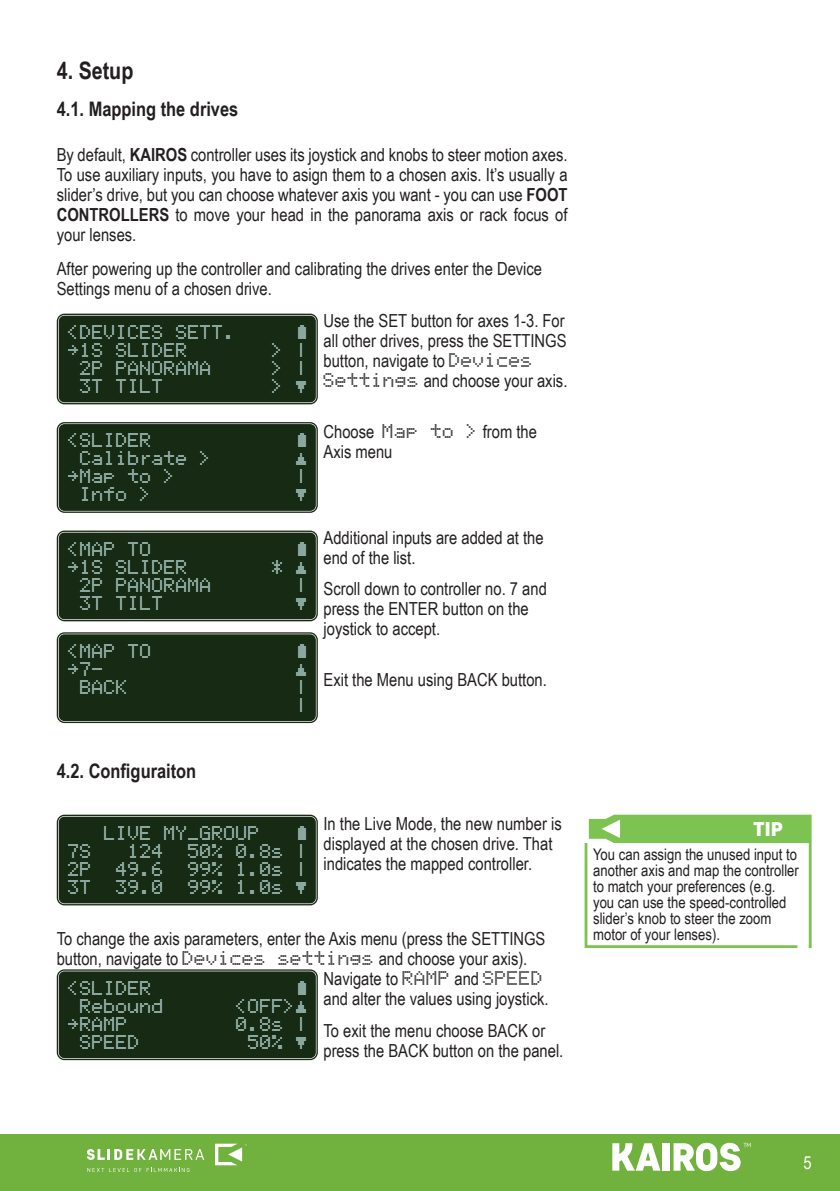
<style>
.page{position:relative;width:840px;height:1191px;background:#fff}
.page>*{position:absolute;margin:0;border:0;box-sizing:border-box;transform-origin:0 0}
.t1{font:700 24px "Arial Narrow";color:#231f20}
.t2{font:700 20px "Arial Narrow";color:#231f20}
.t3{font:900 20px "Core Sans D75";color:#fff}
.t4{font:18px/20px "Arial Narrow";color:#231f20}
.t5{font:18px "Arial Narrow";color:#fff}
.t6{font:16px/16px "Arial Narrow";color:#231f20}
.EKRAN_NEW{font:14px "KAIROS LCD";color:#c6e9e9}
.s1{font-weight:700}
.s2{font-family:"KAIROS LCD";font-size:14px}
</style>
<div class="page">
<div style="left:0;top:1134px;width:839px;height:57px;background:#71b13d"></div>
<svg style="left:87px;top:1167px;width:102px;height:5px"></svg>
<svg style="left:215px;top:1143px;width:32px;height:22px"></svg>
<svg style="left:87px;top:1149px;width:117px;height:10px"></svg>
<svg style="left:612px;top:1143px;width:48px;height:27px"></svg>
<div style="left:662px;top:1143px;width:7px;height:27px;background:#fff"></div>
<svg style="left:673px;top:1142px;width:77px;height:29px"></svg>
<div style="left:59px;top:816px;width:256px;height:87px;background:#172a13;border-radius:6px"></div>
<div style="left:57px;top:814px;width:260px;height:91px;border:1px solid #172a13;border-radius:7px"></div>
<div style="left:59px;top:817px;width:256px;height:85px;border:1px solid #172a13;border-radius:4px"></div>
<svg style="left:584px;top:814px;width:228px;height:134px"></svg>
<div style="left:59px;top:316px;width:256px;height:86px;background:#172a13;border-radius:6px"></div>
<div style="left:57px;top:314px;width:260px;height:90px;border:1px solid #172a13;border-radius:7px"></div>
<div style="left:59px;top:316px;width:256px;height:86px;border:1px solid #172a13;border-radius:4px"></div>
<div style="left:59px;top:424px;width:256px;height:87px;background:#172a13;border-radius:6px"></div>
<div style="left:57px;top:422px;width:260px;height:91px;border:1px solid #172a13;border-radius:7px"></div>
<div style="left:59px;top:425px;width:256px;height:85px;border:1px solid #172a13;border-radius:4px"></div>
<div style="left:59px;top:532px;width:256px;height:87px;background:#172a13;border-radius:6px"></div>
<div style="left:57px;top:530px;width:260px;height:91px;border:1px solid #172a13;border-radius:7px"></div>
<div style="left:59px;top:533px;width:256px;height:85px;border:1px solid #172a13;border-radius:4px"></div>
<div style="left:59px;top:971px;width:256px;height:87px;background:#172a13;border-radius:6px"></div>
<div style="left:57px;top:969px;width:260px;height:91px;border:1px solid #172a13;border-radius:7px"></div>
<div style="left:59px;top:972px;width:256px;height:85px;border:1px solid #172a13;border-radius:4px"></div>
<div style="left:59px;top:634px;width:256px;height:87px;background:#172a13;border-radius:6px"></div>
<div style="left:57px;top:632px;width:260px;height:91px;border:1px solid #172a13;border-radius:7px"></div>
<div style="left:59px;top:635px;width:256px;height:85px;border:1px solid #172a13;border-radius:4px"></div>
<p class="t1" style="left:57px;top:53px;width:78px">4. Setup</p>
<p class="t2" style="left:57px;top:94px;width:183px">4.1. Mapping the drives</p>
<p class="t4" style="left:57px;top:144px;width:512px;text-align:justify">By default, <span class="s1">KAIROS</span> controller uses its joystick and knobs to steer motion axes.<br>To use auxiliary inputs, you have to asign them to a chosen axis. It’s usually a slider’s drive, but you can choose whatever axis you want - you can use <span class="s1">FOOT CONTROLLERS</span> to move your head in the panorama axis or rack focus of your lenses.</p>
<p class="t4" style="left:57px;top:258px;width:486px">After powering up the controller and calibrating the drives enter the Device<br>Settings menu of a chosen drive.</p>
<p class="t4" style="left:323px;top:310px;width:245px">Use the SET button for axes 1-3. For all other drives, press the SETTINGS button, navigate to <span class="s2">Devices<br>Settings</span> and choose your axis.</p>
<p class="t4" style="left:323px;top:420px;width:215px">Choose <span class="s2">Map to &gt;</span> from the<br>Axis menu</p>
<p class="EKRAN_NEW" style="left:68px;top:326px;width:169px">&lt;DEVICES SETT.</p>
<p class="EKRAN_NEW" style="left:296px;top:326px;width:13px">~</p>
<p class="EKRAN_NEW" style="left:68px;top:344px;width:121px">›1S SLIDER</p>
<p class="EKRAN_NEW" style="left:272px;top:344px;width:37px">&gt; |</p>
<p class="EKRAN_NEW" style="left:80px;top:362px;width:133px">2P PANORAMA</p>
<p class="EKRAN_NEW" style="left:272px;top:362px;width:37px">&gt; |</p>
<p class="EKRAN_NEW" style="left:80px;top:380px;width:85px">3T TILT</p>
<p class="EKRAN_NEW" style="left:272px;top:380px;width:37px">&gt; }</p>
<p class="EKRAN_NEW" style="left:68px;top:434px;width:85px">&lt;SLIDER</p>
<p class="EKRAN_NEW" style="left:296px;top:434px;width:13px">~</p>
<p class="EKRAN_NEW" style="left:80px;top:452px;width:133px">Calibrate &gt;</p>
<p class="EKRAN_NEW" style="left:296px;top:452px;width:13px">{</p>
<p class="EKRAN_NEW" style="left:68px;top:470px;width:109px">›Map to &gt;</p>
<p class="EKRAN_NEW" style="left:296px;top:470px;width:13px">|</p>
<p class="EKRAN_NEW" style="left:80px;top:488px;width:73px">Info &gt;</p>
<p class="EKRAN_NEW" style="left:296px;top:488px;width:13px">}</p>
<p class="EKRAN_NEW" style="left:68px;top:543px;width:85px">&lt;MAP TO</p>
<p class="EKRAN_NEW" style="left:296px;top:543px;width:13px">~</p>
<p class="EKRAN_NEW" style="left:68px;top:561px;width:121px">›1S SLIDER</p>
<p class="EKRAN_NEW" style="left:272px;top:561px;width:37px">* {</p>
<p class="EKRAN_NEW" style="left:80px;top:579px;width:133px">2P PANORAMA</p>
<p class="EKRAN_NEW" style="left:296px;top:579px;width:13px">|</p>
<p class="EKRAN_NEW" style="left:80px;top:597px;width:85px">3T TILT</p>
<p class="EKRAN_NEW" style="left:296px;top:597px;width:13px">}</p>
<p class="EKRAN_NEW" style="left:68px;top:644px;width:85px">&lt;MAP TO</p>
<p class="EKRAN_NEW" style="left:296px;top:644px;width:13px">~</p>
<p class="EKRAN_NEW" style="left:68px;top:662px;width:37px">›7-</p>
<p class="EKRAN_NEW" style="left:296px;top:662px;width:13px">{</p>
<p class="EKRAN_NEW" style="left:80px;top:680px;width:49px">BACK</p>
<p class="EKRAN_NEW" style="left:296px;top:680px;width:13px">|</p>
<p class="EKRAN_NEW" style="left:296px;top:698px;width:13px">|</p>
<p class="t4" style="left:323px;top:526px;width:221px">Additional inputs are added at the end of the list.</p>
<p class="t4" style="left:323px;top:578px;width:225px">Scroll down to controller no. 7 and press the ENTER button on the joystick to accept.</p>
<p class="t4" style="left:323px;top:669px;width:225px">Exit the Menu using BACK button.</p>
<p class="t2" style="left:57px;top:756px;width:141px">4.2. Configuraiton</p>
<p class="EKRAN_NEW" style="left:104px;top:827px;width:157px">LIVE MY_GROUP</p>
<p class="EKRAN_NEW" style="left:296px;top:827px;width:13px">~</p>
<p class="EKRAN_NEW" style="left:68px;top:845px;width:25px">7S</p>
<p class="EKRAN_NEW" style="left:128px;top:845px;width:37px">124</p>
<p class="EKRAN_NEW" style="left:188px;top:845px;width:121px">50% 0.8s |</p>
<p class="EKRAN_NEW" style="left:68px;top:863px;width:25px">2P</p>
<p class="EKRAN_NEW" style="left:116px;top:863px;width:49px">49.6</p>
<p class="EKRAN_NEW" style="left:188px;top:863px;width:121px">99% 1.0s |</p>
<p class="EKRAN_NEW" style="left:68px;top:881px;width:25px">3T</p>
<p class="EKRAN_NEW" style="left:116px;top:881px;width:49px">39.0</p>
<p class="EKRAN_NEW" style="left:188px;top:881px;width:121px">99% 1.0s }</p>
<p class="t4" style="left:323px;top:812px;width:239px">In the Live Mode, the new number is displayed at the chosen drive. That indicates the mapped controller.</p>
<p class="t4" style="left:57px;top:928px;width:490px">To change the axis parameters, enter the Axis menu (press the SETTINGS</p>
<p class="t4" style="left:57px;top:948px;width:472px">button, navigate to <span class="s2">Devices settings</span> and choose your axis).</p>
<p class="t4" style="left:323px;top:968px;width:221px">Navigate to <span class="s2">RAMP</span> and <span class="s2">SPEED</span></p>
<p class="t4" style="left:323px;top:988px;width:226px">and alter the values using joystick.</p>
<p class="t4" style="left:323px;top:1019px;width:241px">To exit the menu choose BACK or press the BACK button on the panel.</p>
<p class="EKRAN_NEW" style="left:68px;top:981px;width:85px">&lt;SLIDER</p>
<p class="EKRAN_NEW" style="left:296px;top:981px;width:13px">~</p>
<p class="EKRAN_NEW" style="left:80px;top:999px;width:85px">Rebound</p>
<p class="EKRAN_NEW" style="left:236px;top:999px;width:73px">&lt;OFF&gt;{</p>
<p class="EKRAN_NEW" style="left:68px;top:1017px;width:61px">›RAMP</p>
<p class="EKRAN_NEW" style="left:236px;top:1017px;width:73px">0.8s |</p>
<p class="EKRAN_NEW" style="left:80px;top:1035px;width:61px">SPEED</p>
<p class="EKRAN_NEW" style="left:248px;top:1035px;width:61px">50% }</p>
<p class="t3" style="left:753px;top:816px;width:31px">TIP</p>
<p class="t6" style="left:592px;top:846px;width:207px">You can assign the unused input to another axis and map the controller to match your preferences (e.g. you can use the speed-controlled slider’s knob to steer the zoom motor of your lenses).</p>
<p class="t5" style="left:802px;top:1149px;width:10px">5</p>
</div>
